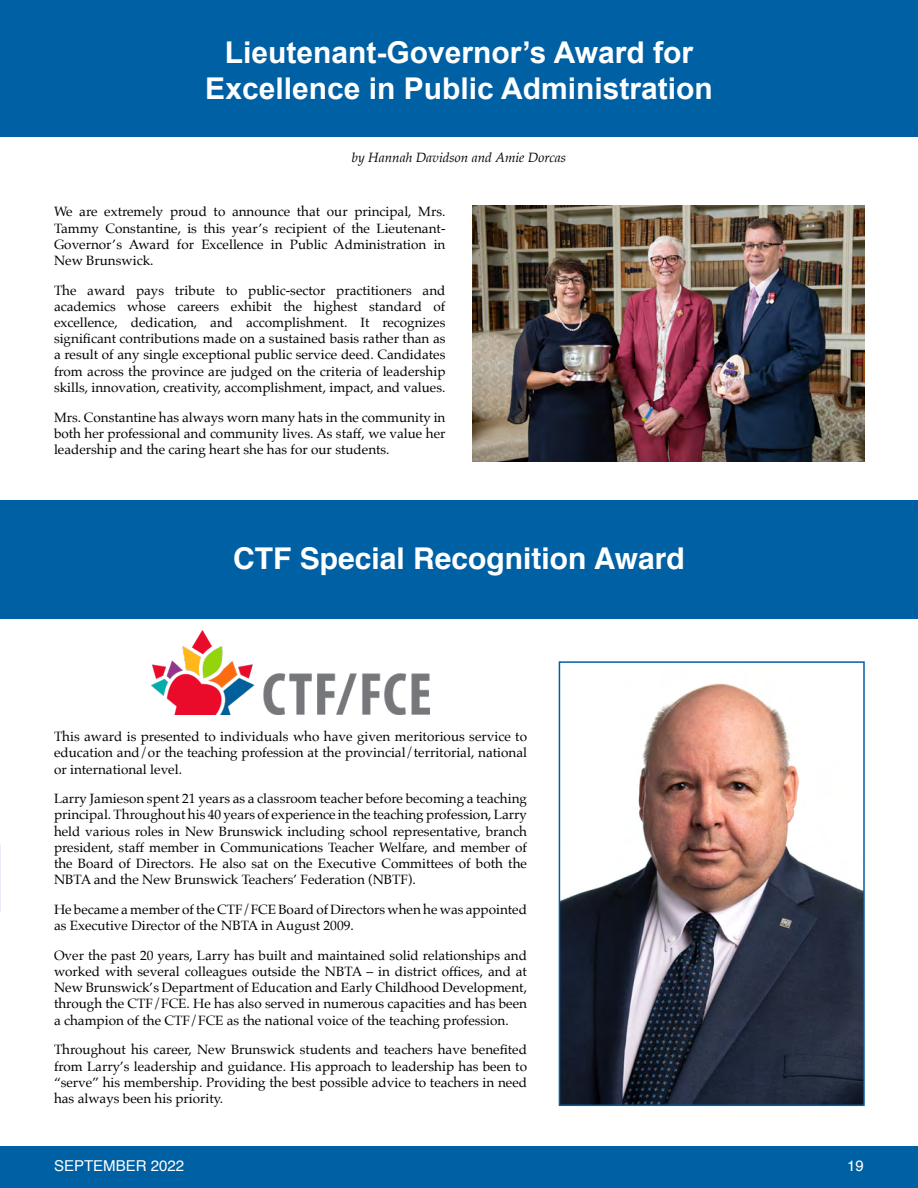
<style>
.page{position:relative;width:918px;height:1188px;background:#fff}
.page>*{position:absolute;margin:0;border:0;box-sizing:border-box;transform-origin:0 0}
.t1{font:700 30px/36px "Arial";color:#fff;text-align:center}
.t2{font:700 30px "Helvetica";color:#fff}
.t3{font:15px "Helvetica";color:#fff}
.t4{font:13.5px/16.2px "Palatino";color:#000;text-align:justify}
.t5{font:italic 13.5px "Palatino";color:#000}
</style>
<div class="page">
<div style="left:0;top:1147px;width:918px;height:41px;background:#0060a4"></div>
<div style="left:0;top:0;width:918px;height:136px;background:#0060a4"></div>
<div style="left:0;top:500px;width:918px;height:118px;background:#0060a4"></div>
<img style="left:562px;top:683px;width:300px;height:420px">
<div style="left:559px;top:661px;width:306px;height:445px;border:2px solid #0060a4"></div>
<img style="left:472px;top:205px;width:393px;height:257px">
<img style="left:152px;top:630px;width:277px;height:84px">
<h1 class="t1" style="left:205px;top:35px;width:509px">Lieutenant-Governor’s Award for<br>Excellence in Public Administration</h1>
<p class="t5" style="left:352px;top:146px;width:216px">by Hannah Davidson and Amie Dorcas</p>
<p class="t4" style="left:54px;top:204px;width:393px">We are extremely proud to announce that our principal, Mrs.<br>Tammy Constantine, is this year’s recipient of the Lieutenant-Governor’s Award for Excellence in Public Administration in New Brunswick.</p>
<p class="t4" style="left:54px;top:282px;width:393px">The award pays tribute to public-sector practitioners and academics whose careers exhibit the highest standard of excellence, dedication, and accomplishment. It recognizes significant contributions made on a sustained basis rather than as a result of any single exceptional public service deed. Candidates from across the province are judged on the criteria of leadership skills, innovation, creativity, accomplishment, impact, and values.</p>
<p class="t4" style="left:54px;top:409px;width:393px">Mrs. Constantine has always worn many hats in the community in both her professional and community lives. As staff, we value her leadership and the caring heart she has for our students.</p>
<h1 class="t2" style="left:233px;top:535px;width:453px">CTF Special Recognition Award</h1>
<p class="t4" style="left:54px;top:728px;width:475px">This award is presented to individuals who have given meritorious service to education and/or the teaching profession at the provincial/territorial, national or international level.</p>
<p class="t4" style="left:54px;top:791px;width:475px">Larry Jamieson spent 21 years as a classroom teacher before becoming a teaching principal. Throughout his 40 years of experience in the teaching profession, Larry held various roles in New Brunswick including school representative, branch president, staff member in Communications Teacher Welfare, and member of the Board of Directors. He also sat on the Executive Committees of both the NBTA and the New Brunswick Teachers’ Federation (NBTF).</p>
<p class="t4" style="left:54px;top:901px;width:475px">He became a member of the CTF/FCE Board of Directors when he was appointed as Executive Director of the NBTA in August 2009.</p>
<p class="t4" style="left:54px;top:947px;width:475px">Over the past 20 years, Larry has built and maintained solid relationships and worked with several colleagues outside the NBTA – in district offices, and at New Brunswick’s Department of Education and Early Childhood Development, through the CTF/FCE. He has also served in numerous capacities and has been a champion of the CTF/FCE as the national voice of the teaching profession.</p>
<p class="t4" style="left:54px;top:1042px;width:475px">Throughout his career, New Brunswick students and teachers have benefited from Larry’s leadership and guidance. His approach to leadership has been to “serve” his membership. Providing the best possible advice to teachers in need has always been his priority.</p>
<p class="t3" style="left:54px;top:1154px;width:132px">SEPTEMBER 2022</p>
<p class="t3" style="left:847px;top:1154px;width:18px">19</p>
</div>
